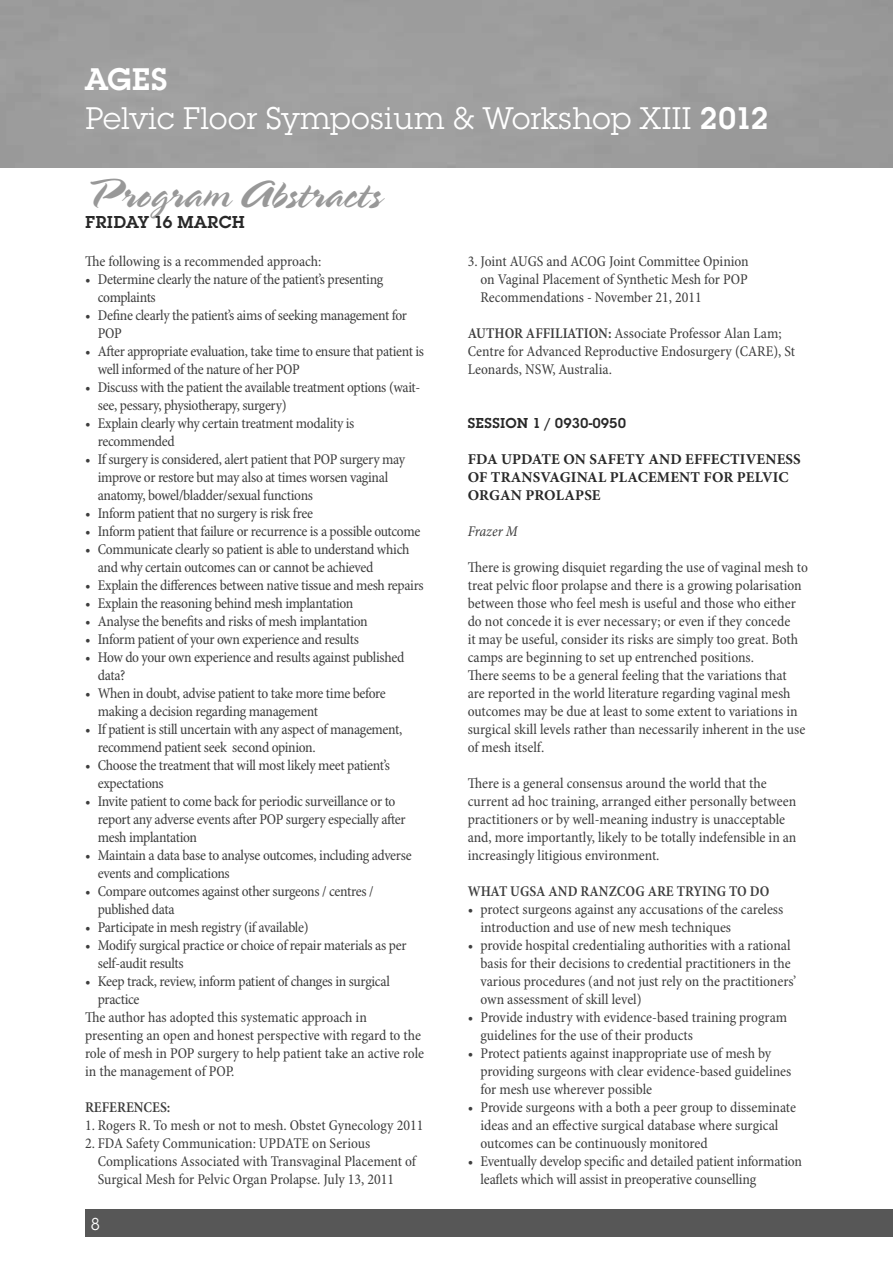
<style>
.page{position:relative;width:893px;height:1263px;background:#fff}
.page>*{position:absolute;margin:0;border:0;box-sizing:border-box;transform-origin:0 0}
.t1{font:42.15px "Spring";letter-spacing:.005em;color:#989898}
.t2{font:32.55px/39.2px "Square Serif";letter-spacing:-.005em;color:#fff}
.t3{font:600 18px "Square Serif";letter-spacing:.01em;color:#282828}
.t4{font:18px "Square Serif";color:#fff}
.t5{font:condensed 15px/18px "Minion Pro";letter-spacing:-.015em;color:#3e3e3e}
.t6{font:700 15px/18px "Minion Pro";letter-spacing:.01em;color:#282828}
.t7{font:600 condensed 15px "Minion Pro";color:#3e3e3e}
.t8{font:600 15px "Square Serif";color:#282828}
.t9{font:italic condensed 15px "Minion Pro";color:#3e3e3e}
.s1{font-weight:600}
</style>
<div class="page">
<div style="left:0;top:0;width:893px;height:168px;background:#9e9e9e"></div>
<div style="left:85px;top:1209px;width:808px;height:27px;background:#575757"></div>
<h2 class="t2" style="left:85px;top:60px;width:686px"><span class="s1">AGES<br></span>Pelvic Floor Symposium &amp; Workshop XIII <span class="s1">2012</span></h2>
<h1 class="t1" style="left:85px;top:170px;width:298px">Program Abstracts</h1>
<p class="t3" style="left:85px;top:211px;width:161px">FRIDAY 16 MARCH</p>
<p class="t5" style="left:85px;top:253px;width:238px">The following is a recommended approach:</p>
<p class="t5" style="left:98px;top:271px;width:287px;text-indent:-13px">• Determine clearly the nature of the patient’s presenting complaints</p>
<p class="t5" style="left:98px;top:307px;width:311px;text-indent:-13px">• Define clearly the patient’s aims of seeking management for<br>POP</p>
<p class="t5" style="left:98px;top:343px;width:328px;text-indent:-13px">• After appropriate evaluation, take time to ensure that patient is well informed of the nature of her POP</p>
<p class="t5" style="left:98px;top:379px;width:324px;text-indent:-13px">• Discuss with the patient the available treatment options (wait&shy;see, pessary, physiotherapy, surgery)</p>
<p class="t5" style="left:98px;top:415px;width:258px;text-indent:-13px">• Explain clearly why certain treatment modality is recommended</p>
<p class="t5" style="left:98px;top:451px;width:309px;text-indent:-13px">• If surgery is considered, alert patient that POP surgery may improve or restore but may also at times worsen vaginal anatomy, bowel/bladder/sexual functions</p>
<p class="t5" style="left:85px;top:505px;width:230px">• Inform patient that no surgery is risk free</p>
<p class="t5" style="left:85px;top:523px;width:337px">• Inform patient that failure or recurrence is a possible outcome</p>
<p class="t5" style="left:98px;top:541px;width:313px;text-indent:-13px">• Communicate clearly so patient is able to understand which and why certain outcomes can or cannot be achieved</p>
<p class="t5" style="left:85px;top:577px;width:340px">• Explain the differences between native tissue and mesh repairs</p>
<p class="t5" style="left:85px;top:595px;width:270px">• Explain the reasoning behind mesh implantation</p>
<p class="t5" style="left:85px;top:613px;width:284px">• Analyse the benefits and risks of mesh implantation</p>
<p class="t5" style="left:85px;top:631px;width:275px">• Inform patient of your own experience and results</p>
<p class="t5" style="left:98px;top:649px;width:308px;text-indent:-13px">• How do your own experience and results against published data?</p>
<p class="t5" style="left:98px;top:685px;width:290px;text-indent:-13px">• When in doubt, advise patient to take more time before making a decision regarding management</p>
<p class="t5" style="left:98px;top:721px;width:306px;text-indent:-13px">• If patient is still uncertain with any aspect of management, recommend patient seek second opinion.</p>
<p class="t5" style="left:98px;top:757px;width:294px;text-indent:-13px">• Choose the treatment that will most likely meet patient’s expectations</p>
<p class="t5" style="left:98px;top:793px;width:309px;text-indent:-13px">• Invite patient to come back for periodic surveillance or to report any adverse events after POP surgery especially after mesh implantation</p>
<p class="t5" style="left:98px;top:847px;width:315px;text-indent:-13px">• Maintain a data base to analyse outcomes, including adverse events and complications</p>
<p class="t5" style="left:98px;top:883px;width:277px;text-indent:-13px">• Compare outcomes against other surgeons / centres / published data</p>
<p class="t5" style="left:85px;top:919px;width:225px">• Participate in mesh registry (if available)</p>
<p class="t5" style="left:98px;top:937px;width:310px;text-indent:-13px">• Modify surgical practice or choice of repair materials as per self-audit results</p>
<p class="t5" style="left:85px;top:973px;width:306px">• Keep track, review, inform patient of changes in surgical</p>
<p class="t5" style="left:98px;top:991px;width:43px">practice</p>
<p class="t5" style="left:85px;top:1009px;width:283px">The author has adopted this systematic approach in</p>
<p class="t5" style="left:85px;top:1027px;width:337px">presenting an open and honest perspective with regard to the</p>
<p class="t5" style="left:85px;top:1045px;width:341px">role of mesh in POP surgery to help patient take an active role</p>
<p class="t5" style="left:85px;top:1063px;width:151px">in the management of POP.</p>
<p class="t7" style="left:85px;top:1098px;width:87px">REFERENCES:</p>
<p class="t5" style="left:85px;top:1117px;width:340px">1. Rogers R. To mesh or not to mesh. Obstet Gynecology 2011</p>
<p class="t5" style="left:98px;top:1135px;width:320px;text-indent:-13px">2. FDA Safety Communication: UPDATE on Serious<br>Complications Associated with Transvaginal Placement of<br>Surgical Mesh for Pelvic Organ Prolapse. July 13, 2011</p>
<p class="t4" style="left:91px;top:1213px;width:11px">8</p>
<p class="t5" style="left:480px;top:253px;width:270px;text-align:justify;text-indent:-13px">3. Joint AUGS and ACOG Joint Committee Opinion on Vaginal Placement of Synthetic Mesh for POP Recommendations - November 21, 2011</p>
<p class="t5" style="left:468px;top:325px;width:329px"><span class="s1">AUTHOR AFFILIATION:</span> Associate Professor Alan Lam;<br>Centre for Advanced Reproductive Endosurgery (CARE), St<br>Leonards, NSW, Australia.</p>
<p class="t8" style="left:468px;top:414px;width:12px">SESS</p>
<p class="t8" style="left:500px;top:414px;width:127px">ION 1 / 0930-0950</p>
<p class="t6" style="left:468px;top:450px;width:326px">FDA UPDAT E ON SAFETY AND EFFECTIVENESS<br>OF TRANSVAGINAL PLAC EMENT FOR PELVIC<br>ORGAN PROLAPSE</p>
<p class="t9" style="left:468px;top:522px;width:51px">Frazer M</p>
<p class="t5" style="left:468px;top:559px;width:342px">There is growing disquiet regarding the use of vaginal mesh to treat pelvic floor prolapse and there is a growing polarisation between those who feel mesh is useful and those who either do not concede it is ever necessary; or even if they concede<br>it may be useful, consider its risks are simply too great. Both camps are beginning to set up entrenched positions.<br>There seems to be a general feeling that the variations that<br>are reported in the world literature regarding vaginal mesh outcomes may be due at least to some extent to variations in surgical skill levels rather than necessarily inherent in the use of mesh itself.</p>
<p class="t5" style="left:468px;top:775px;width:330px">There is a general consensus around the world that the current ad hoc training, arranged either personally between practitioners or by well-meaning industry is unacceptable and, more importantly, likely to be totally indefensible in an increasingly litigious environment.</p>
<p class="t7" style="left:468px;top:882px;width:303px">WHAT UGSA AND RANZCOG ARE TRYING TO DO</p>
<p class="t5" style="left:480px;top:901px;width:304px;text-indent:-13px">• protect surgeons against any accusations of the careless introduction and use of new mesh techniques</p>
<p class="t5" style="left:480px;top:937px;width:317px;text-indent:-13px">• provide hospital credentialing authorities with a rational basis for their decisions to credential practitioners in the various procedures (and not just rely on the practitioners’ own assessment of skill level)</p>
<p class="t5" style="left:480px;top:1009px;width:308px;text-indent:-13px">• Provide industry with evidence-based training program guidelines for the use of their products</p>
<p class="t5" style="left:480px;top:1045px;width:312px;text-indent:-13px">• Protect patients against inappropriate use of mesh by providing surgeons with clear evidence-based guidelines for mesh use wherever possible</p>
<p class="t5" style="left:480px;top:1099px;width:317px;text-indent:-13px">• Provide surgeons with a both a peer group to disseminate ideas and an effective surgical database where surgical outcomes can be continuously monitored</p>
<p class="t5" style="left:480px;top:1153px;width:323px;text-indent:-13px">• Eventually develop specific and detailed patient information leaflets which will assist in preoperative counselling</p>
</div>
